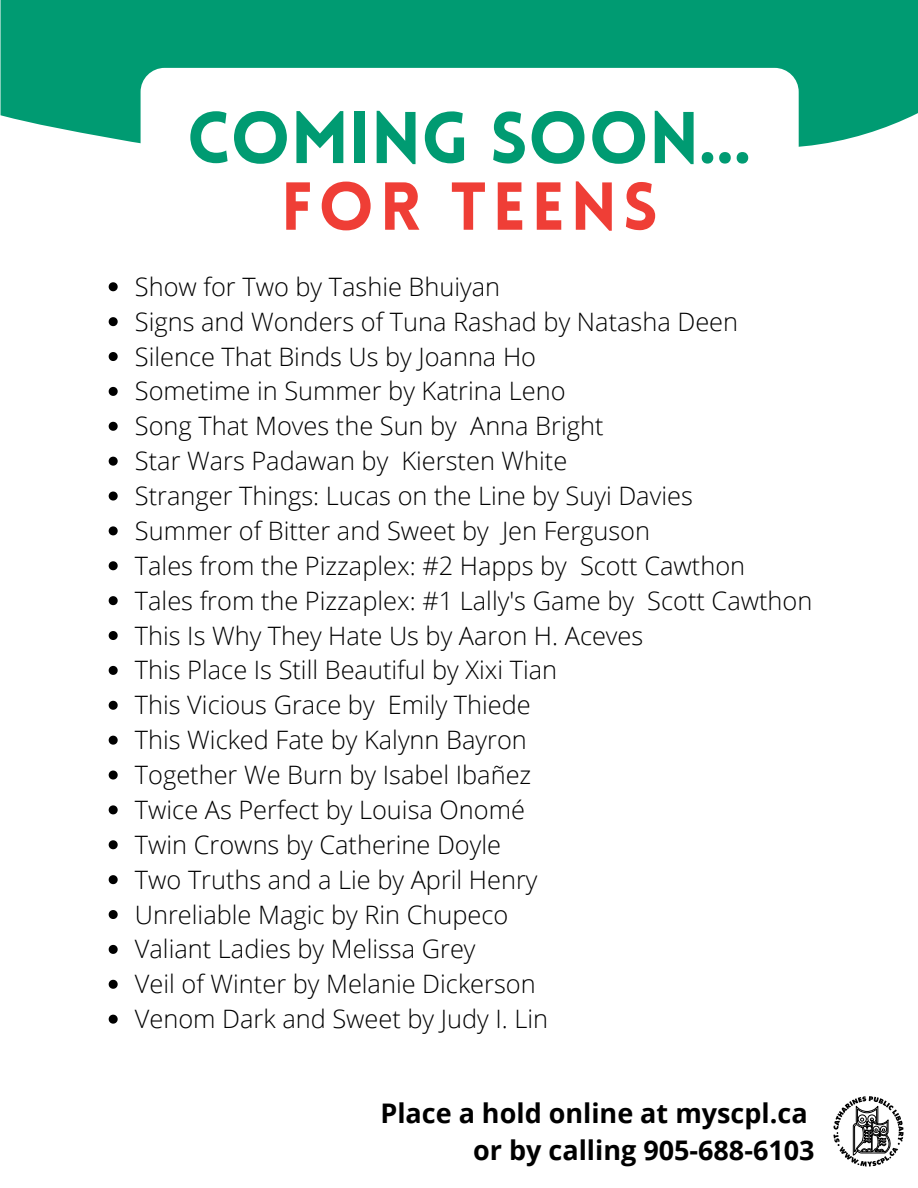
<style>
.page{position:relative;width:918px;height:1188px;background:#fff}
.page>*{position:absolute;margin:0;border:0;box-sizing:border-box;transform-origin:0 0}
.t1{font:900 71.55px "Lovelo";color:#009b72}
.t2{font:900 66.3px "Lovelo";letter-spacing:.085em;color:#ef3e36}
.t3{font:700 27px "Open Sans";color:#000}
.t4{font:300 25.35px "Open Sans";color:#000}
</style>
<div class="page">
<div style="left:1px;top:0;width:917px;height:147px;background:#009b72"></div>
<div style="left:141px;top:68px;width:658px;height:238px;background:#fff;border-radius:24px"></div>
<svg style="left:833px;top:1096px;width:71px;height:71px"></svg>
<svg style="left:109px;top:282px;width:9px;height:9px"></svg>
<svg style="left:109px;top:317px;width:9px;height:9px"></svg>
<svg style="left:109px;top:352px;width:9px;height:9px"></svg>
<svg style="left:109px;top:387px;width:9px;height:9px"></svg>
<svg style="left:109px;top:422px;width:9px;height:9px"></svg>
<svg style="left:109px;top:457px;width:9px;height:9px"></svg>
<svg style="left:109px;top:492px;width:9px;height:9px"></svg>
<svg style="left:109px;top:526px;width:9px;height:9px"></svg>
<svg style="left:109px;top:561px;width:9px;height:9px"></svg>
<svg style="left:109px;top:596px;width:9px;height:9px"></svg>
<svg style="left:109px;top:631px;width:9px;height:9px"></svg>
<svg style="left:109px;top:666px;width:9px;height:9px"></svg>
<svg style="left:109px;top:701px;width:9px;height:9px"></svg>
<svg style="left:109px;top:736px;width:9px;height:9px"></svg>
<svg style="left:109px;top:771px;width:9px;height:9px"></svg>
<svg style="left:109px;top:805px;width:9px;height:9px"></svg>
<svg style="left:109px;top:840px;width:9px;height:9px"></svg>
<svg style="left:109px;top:875px;width:9px;height:9px"></svg>
<svg style="left:109px;top:910px;width:9px;height:9px"></svg>
<svg style="left:109px;top:945px;width:9px;height:9px"></svg>
<svg style="left:109px;top:980px;width:9px;height:9px"></svg>
<svg style="left:109px;top:1015px;width:9px;height:9px"></svg>
<p class="t1" style="left:187px;top:109px;width:566px">COMING SOON...</p>
<p class="t2" style="left:281px;top:180px;width:378px">FOR TEENS</p>
<p class="t4" style="left:135px;top:269px;width:367px">Show for Two by Tashie Bhuiyan</p>
<p class="t4" style="left:135px;top:304px;width:605px">Signs and Wonders of Tuna Rashad by Natasha Deen</p>
<p class="t4" style="left:135px;top:338px;width:403px">Silence That Binds Us by Joanna Ho</p>
<p class="t4" style="left:135px;top:373px;width:432px">Sometime in Summer by Katrina Leno</p>
<p class="t4" style="left:135px;top:408px;width:470px">Song That Moves the Sun by Anna Bright</p>
<p class="t4" style="left:135px;top:443px;width:434px">Star Wars Padawan by Kiersten White</p>
<p class="t4" style="left:135px;top:478px;width:559px">Stranger Things: Lucas on the Line by Suyi Davies</p>
<p class="t4" style="left:135px;top:513px;width:517px">Summer of Bitter and Sweet by Jen Ferguson</p>
<p class="t4" style="left:135px;top:548px;width:612px">Tales from the Pizzaplex: #2 Happs by Scott Cawthon</p>
<p class="t4" style="left:135px;top:583px;width:679px">Tales from the Pizzaplex: #1 Lally's Game by Scott Cawthon</p>
<p class="t4" style="left:135px;top:617px;width:510px">This Is Why They Hate Us by Aaron H. Aceves</p>
<p class="t4" style="left:135px;top:652px;width:424px">This Place Is Still Beautiful by Xixi Tian</p>
<p class="t4" style="left:135px;top:687px;width:397px">This Vicious Grace by Emily Thiede</p>
<p class="t4" style="left:135px;top:722px;width:393px">This Wicked Fate by Kalynn Bayron</p>
<p class="t4" style="left:135px;top:757px;width:398px">Together We Burn by Isabel Ibañez</p>
<p class="t4" style="left:135px;top:792px;width:392px">Twice As Perfect by Louisa Onomé</p>
<p class="t4" style="left:135px;top:827px;width:368px">Twin Crowns by Catherine Doyle</p>
<p class="t4" style="left:135px;top:862px;width:404px">Two Truths and a Lie by April Henry</p>
<p class="t4" style="left:135px;top:896px;width:375px">Unreliable Magic by Rin Chupeco</p>
<p class="t4" style="left:135px;top:931px;width:342px">Valiant Ladies by Melissa Grey</p>
<p class="t4" style="left:135px;top:966px;width:402px">Veil of Winter by Melanie Dickerson</p>
<p class="t4" style="left:135px;top:1001px;width:415px">Venom Dark and Sweet by Judy I. Lin</p>
<p class="t3" style="left:380px;top:1094px;width:429px">Place a hold online at myscpl.ca</p>
<p class="t3" style="left:473px;top:1131px;width:343px">or by calling 905-688-6103</p>
</div>
